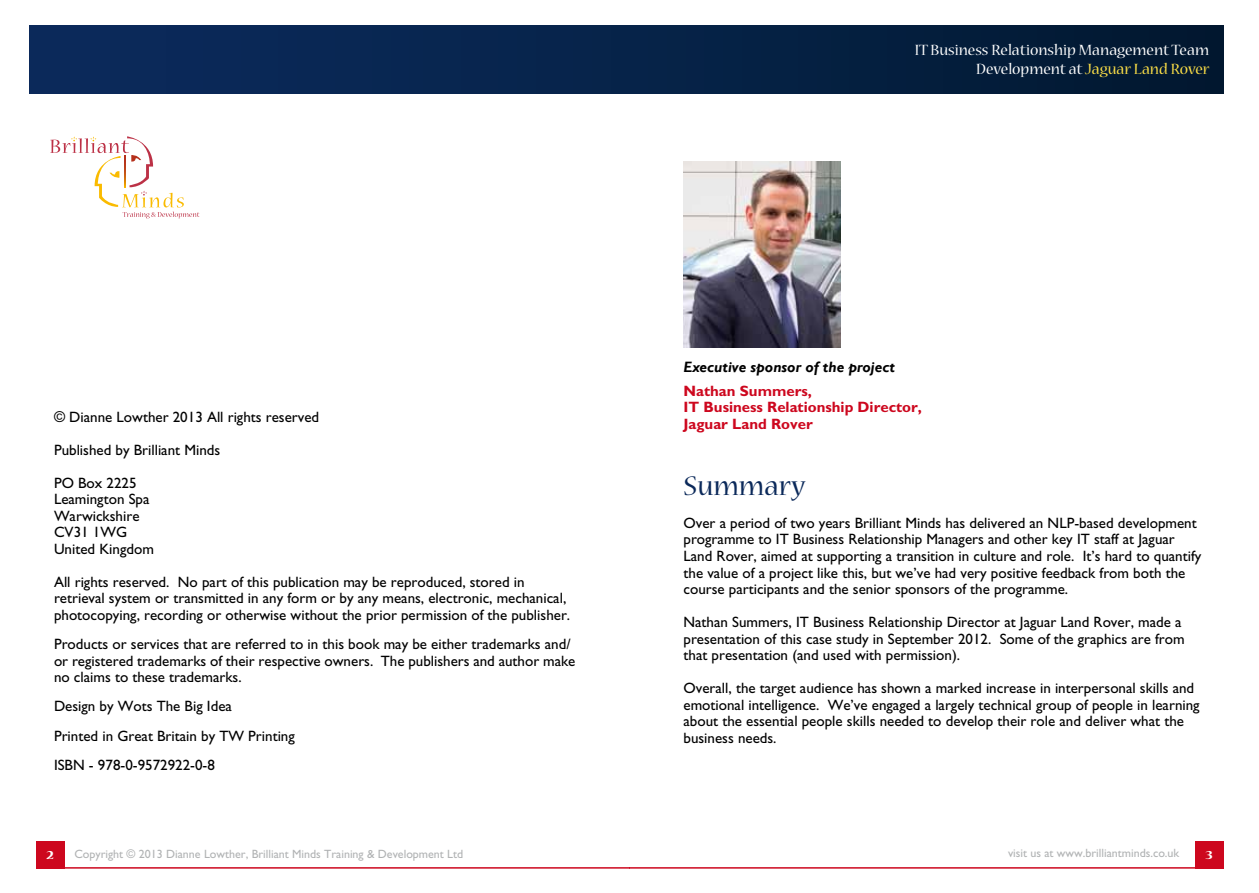
<style>
.page{position:relative;width:1259px;height:893px;background:#fff}
.page>*{position:absolute;margin:0;border:0;box-sizing:border-box;transform-origin:0 0}
.t1{font:30px "Nueva";color:#0b295a}
.t2{font:16.5px/19.8px "Nueva";color:#fff;text-align:right}
.t3{font:15px/16.5px "Gill Sans";color:#000}
.t4{font:700 15px/16.5px "Gill Sans";color:#cd071e}
.t5{font:italic 700 15px "Gill Sans";color:#000}
.t6{font:700 expanded 13.5px "Nueva";color:#fff}
.t7{font:12px "Gill Sans";color:#b1b3b4}
.s1{color:#ffe147}
</style>
<div class="page">
<hr style="left:62px;top:867px;width:567px;height:2px;background:#cd071e">
<div style="left:30px;top:25px;width:599px;height:68px;background:#092754"></div>
<hr style="left:629px;top:867px;width:581px;height:2px;background:#cd071e">
<div style="left:629px;top:25px;width:594px;height:68px;background:#041e3c"></div>
<div style="left:36px;top:841px;width:28px;height:28px;background:#cd071e"></div>
<div style="left:1194px;top:841px;width:29px;height:28px;background:#cd071e"></div>
<svg style="left:50px;top:136px;width:150px;height:82px"></svg>
<svg style="left:124px;top:155px;width:1px;height:32px"></svg>
<img style="left:683px;top:162px;width:157px;height:185px">
<p class="t2" style="left:914px;top:41px;width:296px">IT Business Relationship Management Team<br>Development at <span class="s1">Jaguar Land Rover</span></p>
<p class="t3" style="left:54px;top:409px;width:267px">© Dianne Lowther 2013 All rights reserved</p>
<p class="t3" style="left:54px;top:442px;width:168px">Published by Brilliant Minds</p>
<p class="t3" style="left:54px;top:475px;width:101px">PO Box 2225<br>Leamington Spa<br>Warwickshire<br>CV31 1WG<br>United Kingdom</p>
<p class="t3" style="left:54px;top:574px;width:518px">All rights reserved. No part of this publication may be reproduced, stored in retrieval system or transmitted in any form or by any means, electronic, mechanical, photocopying, recording or otherwise without the prior permission of the publisher.</p>
<p class="t3" style="left:54px;top:636px;width:523px">Products or services that are referred to in this book may be either trademarks and/ or registered trademarks of their respective owners. The publishers and author make no claims to these trademarks.</p>
<p class="t3" style="left:54px;top:692px;width:242px;line-height:29.2px">Design by Wots The Big Idea<br>Printed in Great Britain by TW Printing<br>ISBN - 978-0-9572922-0-8</p>
<p class="t5" style="left:683px;top:358px;width:213px">Executive sponsor of the project</p>
<p class="t4" style="left:683px;top:382px;width:240px">Nathan Summers,<br>IT Business Relationship Director,<br>Jaguar Land Rover</p>
<h1 class="t1" style="left:683px;top:472px;width:123px">Summary</h1>
<p class="t3" style="left:683px;top:515px;width:519px">Over a period of two years Brilliant Minds has delivered an NLP-based development programme to IT Business Relationship Managers and other key IT staff at Jaguar Land Rover, aimed at supporting a transition in culture and role. It’s hard to quantify the value of a project like this, but we’ve had very positive feedback from both the course participants and the senior sponsors of the programme.</p>
<p class="t3" style="left:683px;top:614px;width:502px">Nathan Summers, IT Business Relationship Director at Jaguar Land Rover, made a presentation of this case study in September 2012. Some of the graphics are from that presentation (and used with permission).</p>
<p class="t3" style="left:683px;top:680px;width:518px">Overall, the target audience has shown a marked increase in interpersonal skills and emotional intelligence. We’ve engaged a largely technical group of people in learning about the essential people skills needed to develop their role and deliver what the business needs.</p>
<p class="t7" style="left:74px;top:847px;width:390px">Copyright © 2013 Dianne Lowther, Brilliant Minds Training &amp; Development Ltd</p>
<p class="t7" style="left:1008px;top:846px;width:173px">visit us at www.brilliantminds.co.uk</p>
<p class="t6" style="left:46px;top:848px;width:9px">2</p>
<p class="t6" style="left:1205px;top:848px;width:9px">3</p>
</div>
